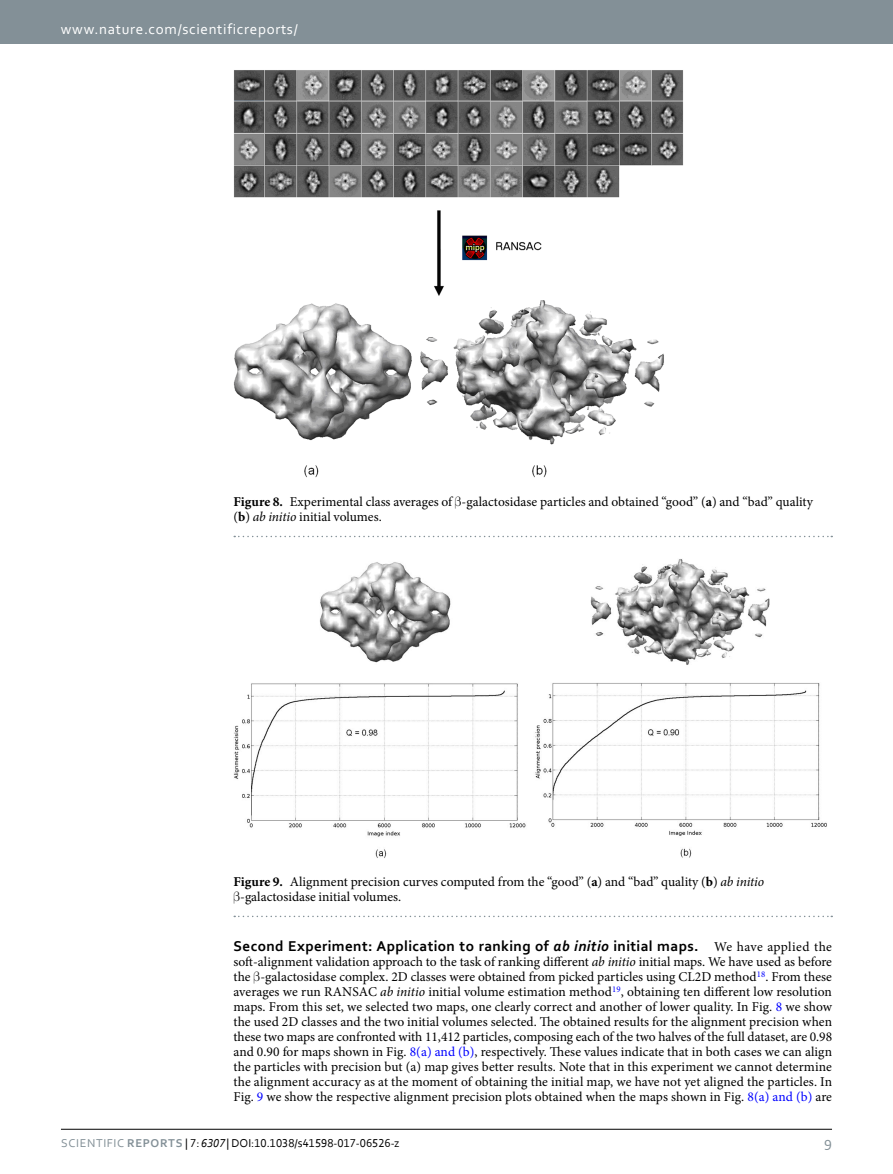
<style>
.page{position:relative;width:893px;height:1174px;background:#fff}
.page>*{position:absolute;margin:0;border:0;box-sizing:border-box;transform-origin:0 0}
.t1{font:15px "Corbel Bold 2";letter-spacing:.03em;color:#000}
.t2{font:15px "Corbel 2";letter-spacing:.045em;color:#fff}
.t3{font:15px "Corbel 2";color:#839097}
.t4{font:13.5px/15px "Minion Pro";color:#000}
.t5{font:12px "Corbel";color:#000}
.s1{font-weight:700}
.s2{font-style:italic}
.s3{font-family:"Corbel";font-weight:700;font-style:italic}
.s4{font-family:"Minion Pro";font-size:13.5px}
.s5{color:#00f}
.s6{font-family:"Corbel 2";color:#839097}
.s7{font-family:"Corbel Bold 2";color:#839097}
</style>
<div class="page">
<div style="left:0;top:0;width:893px;height:43px;background:#839097"></div>
<hr style="left:61px;top:1129px;width:771px;height:1px;background:#000">
<img style="left:233px;top:70px;width:450px;height:408px">
<svg style="left:234px;top:536px;width:598px;height:1px"></svg>
<img style="left:233px;top:559px;width:594px;height:299px">
<svg style="left:234px;top:915px;width:598px;height:2px"></svg>
<p class="t2" style="left:61px;top:19px;width:238px">www.nature.com/scientificreports/</p>
<p class="t4" style="left:233px;top:495px;width:581px"><span class="s1">Figure 8.</span> Experimental class averages of -galactosidase particles and obtained “good” (<span class="s1">a</span>) and “bad” quality (<span class="s1">b</span>) <span class="s2">ab initio</span> initial volumes.</p>
<p class="t4" style="left:240px;top:874px;width:525px;text-indent:-7px"><span class="s1">Figure 9.</span> Alignment precision curves computed from the “good” (<span class="s1">a</span>) and “bad” quality (<span class="s1">b</span>) <span class="s2">ab initio </span>-galactosidase initial volumes.</p>
<p class="t1" style="left:233px;top:937px;width:600px">Second Experiment: Application to ranking of <span class="s3">ab initio</span> initial maps. <span class="s4">We have applied the</span></p>
<p class="t4" style="left:233px;top:954px;width:600px;text-align:justify">soft-alignment validation approach to the task of ranking different <span class="s2">ab initio</span> initial maps. We have used as before the -galactosidase complex. 2D classes were obtained from picked particles using CL2D method<sup>18</sup>. From these averages we run RANSAC <span class="s2">ab initio</span> initial volume estimation method<sup>19</sup>, obtaining ten different low resolution maps. From this set, we selected two maps, one clearly correct and another of lower quality. In Fig. <span class="s5">8</span> we show the used 2D classes and the two initial volumes selected. The obtained results for the alignment precision when these two maps are confronted with 11,412 particles, composing each of the two halves of the full dataset, are 0.98 and 0.90 for maps shown in Fig. <span class="s5">8(a) and (b)</span>, respectively. These values indicate that in both cases we can align the particles with precision but (a) map gives better results. Note that in this experiment we cannot determine the alignment accuracy as at the moment of obtaining the initial map, we have not yet aligned the particles. In Fig. <span class="s5">9</span> we show the respective alignment precision plots obtained when the maps shown in Fig. <span class="s5">8(a) and (b)</span> are</p>
<p class="t5" style="left:61px;top:1135px;width:340px"><span class="s6">Scientific</span> <span class="s7">REPOrTS</span> | 7:<span class="s2">6307</span>| DOI:10.1038/s41598-017-06526-z</p>
<p class="t3" style="left:824px;top:1132px;width:9px">9</p>
</div>
